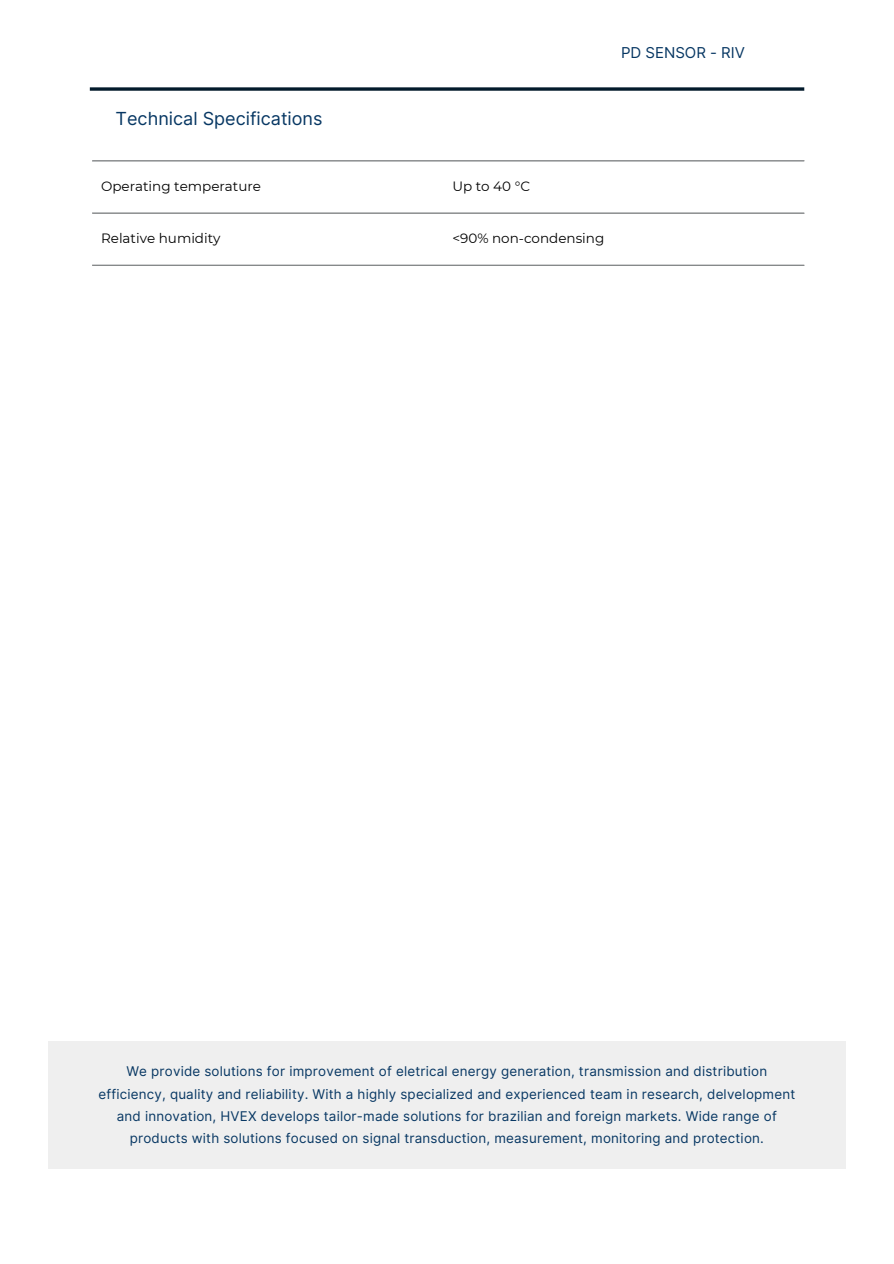
<style>
.page{position:relative;width:894px;height:1264px;background:#fff}
.page>*{position:absolute;margin:0;border:0;box-sizing:border-box;transform-origin:0 0}
.t1{font:18px "Inter";color:#073763}
.t2{font:15px "Inter";color:#073763}
.t3{font:13.5px "Montserrat";color:#000}
.t4{font:13.35px/22.4px "Inter";letter-spacing:.015em;color:#073763;text-align:center}
</style>
<div class="page">
<svg style="left:90px;top:87px;width:714px;height:4px;background:#293d4b"></svg>
<hr style="left:92px;top:160px;width:712px;height:1px;background:#787b7d">
<hr style="left:92px;top:212px;width:712px;height:2px;background:#787b7d">
<hr style="left:92px;top:265px;width:712px;height:1px;background:#787b7d">
<div style="left:48px;top:1041px;width:797px;height:127px;background:#efefef"></div>
<p class="t2" style="left:620px;top:44px;width:125px">PD SENSOR - RIV</p>
<p class="t1" style="left:116px;top:108px;width:208px">Technical Specifications</p>
<h2 class="t3" style="left:101px;top:178px;width:161px">Operating temperature</h2>
<p class="t3" style="left:452px;top:178px;width:79px">Up to 40 °C</p>
<p class="t3" style="left:101px;top:230px;width:121px">Relative humidity</p>
<p class="t3" style="left:452px;top:230px;width:153px">&lt;90% non-condensing</p>
<h1 class="t4" style="left:98px;top:1060px;width:698px">We provide solutions for improvement of eletrical energy generation, transmission and distribution efficiency, quality and reliability. With a highly specialized and experienced team in research, delvelopment and innovation, HVEX develops tailor-made solutions for brazilian and foreign markets. Wide range of products with solutions focused on signal transduction, measurement, monitoring and protection.</h1>
</div>
